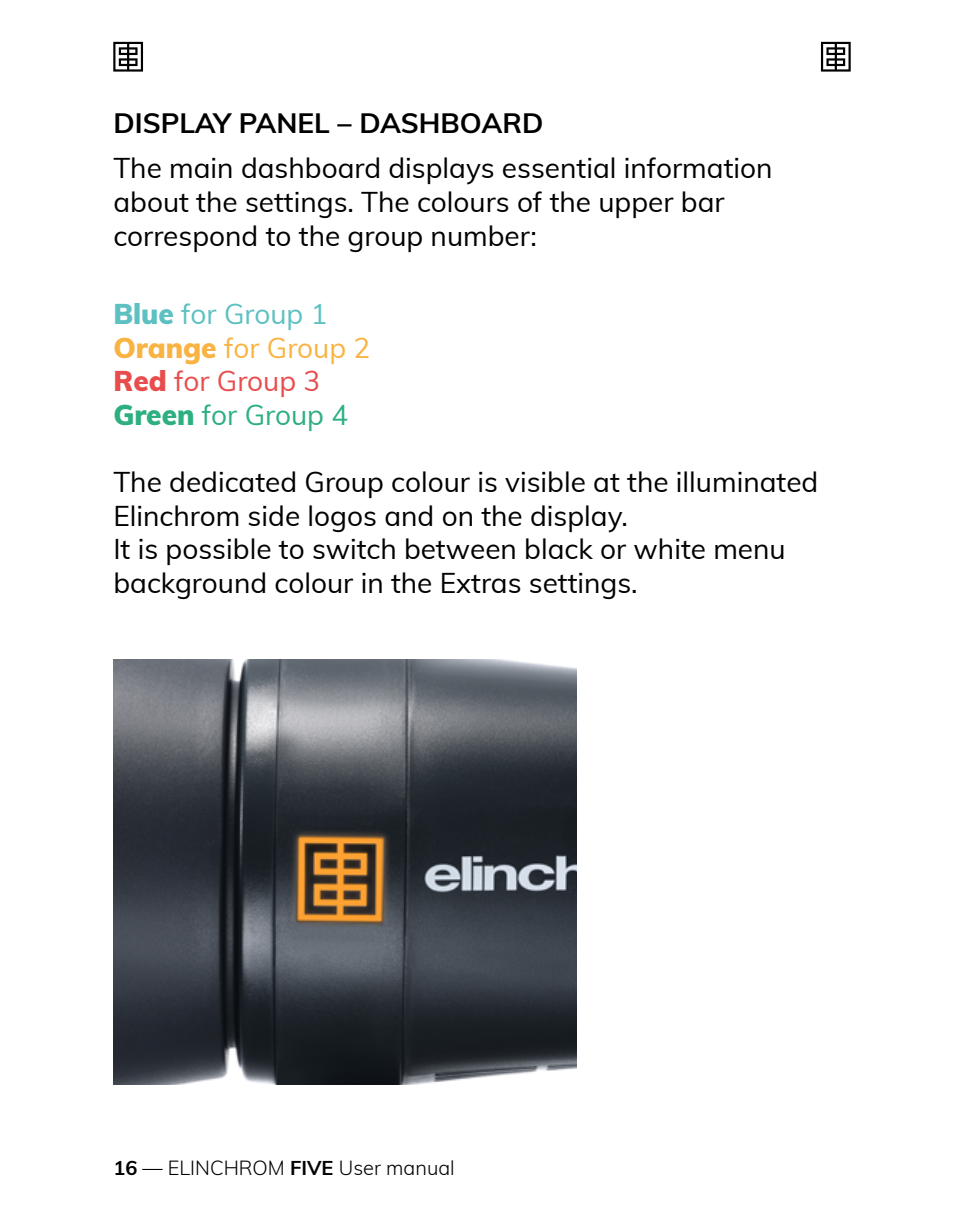
<style>
.page{position:relative;width:964px;height:1225px;background:#fff}
.page>*{position:absolute;margin:0;border:0;box-sizing:border-box;transform-origin:0 0}
.t1{font:28px/33.6px "Muli";color:#000}
.t2{font:28px/33.6px "Muli";color:#5dc0c2}
.t3{font:700 28px "Muli";color:#000}
.t4{font:300 20px "Muli";color:#000}
.s1{font-weight:900}
.s2{font-weight:900;color:#f9b342}
.s3{color:#f9b342}
.s4{font-weight:900;color:#e94c4c}
.s5{color:#e94c4c}
.s6{font-weight:900;color:#2daf80}
.s7{color:#2daf80}
.s8{font-weight:700}
</style>
<div class="page">
<img style="left:113px;top:659px;width:464px;height:426px">
<svg style="left:113px;top:42px;width:30px;height:30px"></svg>
<svg style="left:821px;top:42px;width:30px;height:30px"></svg>
<p class="t3" style="left:113px;top:103px;width:431px">DISPLAY PANEL – DASHBOARD</p>
<p class="t1" style="left:113px;top:150px;width:661px">The main dashboard displays essential information about the settings. The colours of the upper bar correspond to the group number:</p>
<p class="t2" style="left:113px;top:296px;width:258px"><span class="s1">Blue</span> for Group 1<br><span class="s2">Orange</span> <span class="s3">for Group 2<br></span><span class="s4">Red</span> <span class="s5">for Group 3<br></span><span class="s6">Green</span> <span class="s7">for Group 4</span></p>
<p class="t1" style="left:113px;top:464px;width:706px">The dedicated Group colour is visible at the illuminated Elinchrom side logos and on the display.<br>It is possible to switch between black or white menu background colour in the Extras settings.</p>
<p class="t4" style="left:113px;top:1153px;width:343px"><span class="s8">16</span> — ELINCHROM <span class="s8">FIVE</span> User manual</p>
</div>
